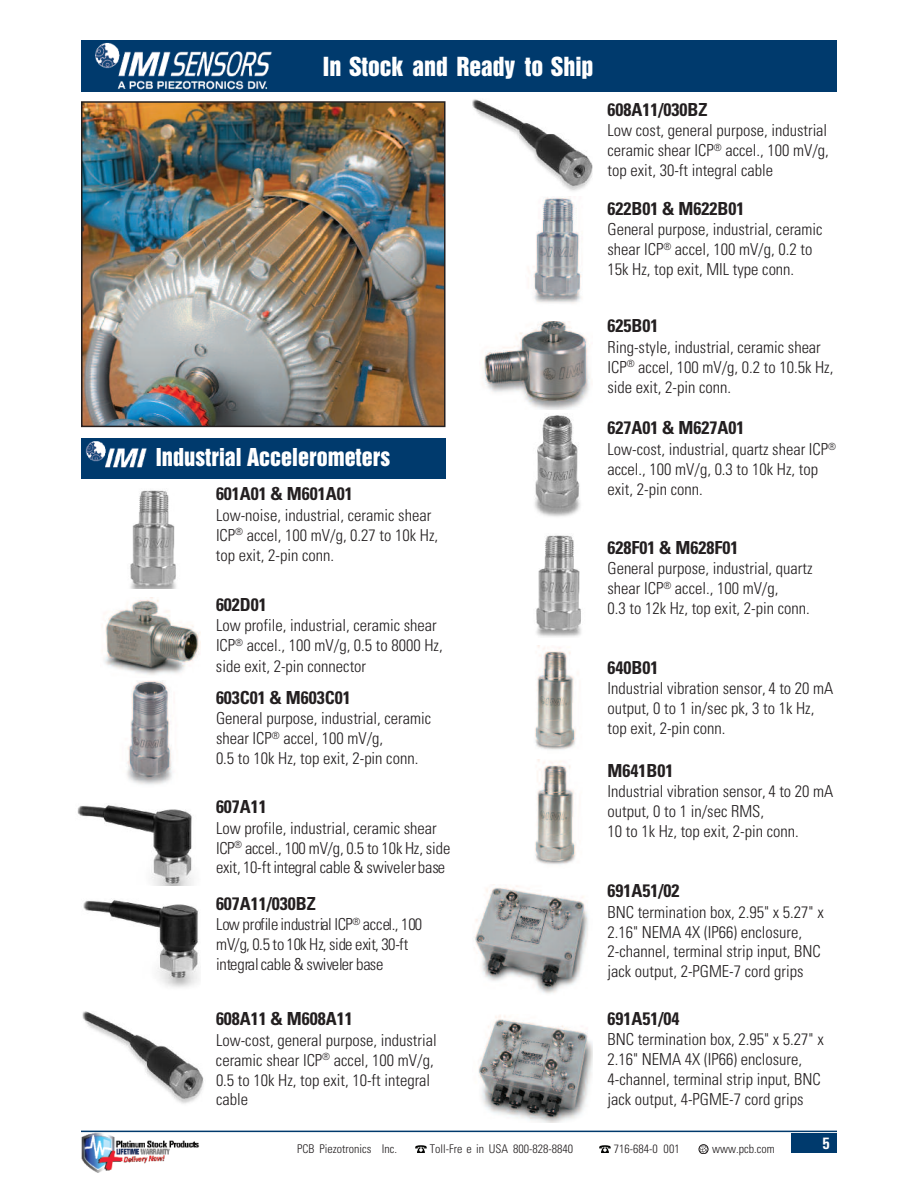
<style>
.page{position:relative;width:918px;height:1188px;background:#fff}
.page>*{position:absolute;margin:0;border:0;box-sizing:border-box;transform-origin:0 0}
.t1{font:24px "Swiss 921 BT Regular A";color:#fff}
.t2{font:22.5px "Swiss 921 BT Regular A";color:#fff}
.t3{font:700 condensed 18px "Univers";color:#231f20}
.t4{font:300 condensed 16.5px/19.8px "Univers";color:#231f20}
.t5{font:16.5px "Univers Condensed Bold TT";color:#fff}
.t6{font:300 condensed 12px "Univers";color:#231f20}
</style>
<div class="page">
<img style="left:81px;top:1130px;width:122px;height:43px">
<div style="left:81px;top:439px;width:365px;height:40px;background:#003a6d"></div>
<img style="left:130px;top:490px;width:46px;height:99px">
<img style="left:104px;top:597px;width:95px;height:78px">
<img style="left:127px;top:681px;width:45px;height:104px">
<img style="left:77px;top:805px;width:116px;height:81px">
<img style="left:83px;top:900px;width:116px;height:88px">
<img style="left:482px;top:321px;width:108px;height:88px">
<img style="left:534px;top:415px;width:47px;height:102px">
<img style="left:536px;top:535px;width:45px;height:102px">
<img style="left:535px;top:645px;width:41px;height:105px">
<svg style="left:535px;top:759px;width:41px;height:106px"></svg>
<img style="left:82px;top:1011px;width:122px;height:93px">
<img style="left:472px;top:99px;width:120px;height:92px">
<img style="left:533px;top:196px;width:49px;height:107px">
<img style="left:474px;top:885px;width:114px;height:109px">
<img style="left:478px;top:1015px;width:114px;height:108px">
<img style="left:84px;top:104px;width:359px;height:320px">
<div style="left:81px;top:101px;width:365px;height:326px;border:2px solid #231f20"></div>
<div style="left:792px;top:1134px;width:45px;height:19px;background:#003a6d"></div>
<hr style="left:81px;top:1131px;width:756px;height:1px;background:#003a6d">
<svg style="left:699px;top:1145px;width:9px;height:9px"></svg>
<svg style="left:599px;top:1145px;width:12px;height:8px"></svg>
<svg style="left:415px;top:1145px;width:12px;height:8px"></svg>
<img style="left:85px;top:441px;width:61px;height:27px">
<div style="left:81px;top:40px;width:756px;height:52px;background:#003a6d"></div>
<img style="left:95px;top:42px;width:177px;height:48px">
<h1 class="t1" style="left:323px;top:57px;width:272px">In Stock and Ready to Ship</h1>
<p class="t3" style="left:608px;top:103px;width:101px">608A11/030BZ</p>
<p class="t4" style="left:608px;top:122px;width:223px;text-align:justify">Low cost, general purpose, industrial ceramic shear ICP<sup>®</sup> accel., 100 mV/g, top exit, 30-ft integral cable</p>
<p class="t3" style="left:608px;top:202px;width:138px">622B01 &amp; M622B01</p>
<p class="t4" style="left:608px;top:221px;width:217px">General purpose, industrial, ceramic shear ICP<sup>®</sup> accel, 100 mV/g, 0.2 to<br>15k Hz, top exit, MIL type conn.</p>
<h2 class="t2" style="left:156px;top:448px;width:236px">Industrial Accelerometers</h2>
<p class="t3" style="left:216px;top:488px;width:138px">601A01 &amp; M601A01</p>
<p class="t4" style="left:216px;top:507px;width:224px">Low-noise, industrial, ceramic shear<br>ICP<sup>®</sup> accel, 100 mV/g, 0.27 to 10k Hz, top exit, 2-pin conn.</p>
<p class="t3" style="left:216px;top:598px;width:52px">602D01</p>
<p class="t4" style="left:216px;top:617px;width:228px;line-height:20.4px">Low profile, industrial, ceramic shear<br>ICP<sup>®</sup> accel., 100 mV/g, 0.5 to 8000 Hz, side exit, 2-pin connector</p>
<p class="t3" style="left:216px;top:691px;width:136px">603C01 &amp; M603C01</p>
<p class="t4" style="left:216px;top:710px;width:217px">General purpose, industrial, ceramic shear ICP<sup>®</sup> accel, 100 mV/g,<br>0.5 to 10k Hz, top exit, 2-pin conn.</p>
<p class="t3" style="left:216px;top:800px;width:52px">607A11</p>
<p class="t4" style="left:216px;top:819px;width:236px">Low profile, industrial, ceramic shear<br>ICP<sup>®</sup> accel., 100 mV/g, 0.5 to 10k Hz, side exit, 10-ftintegral cable &amp; swivelerbase</p>
<p class="t3" style="left:216px;top:897px;width:101px">607A11/030BZ</p>
<p class="t4" style="left:216px;top:916px;width:208px">Low profile industrial ICP<sup>®</sup> accel., 100 mV/g, 0.5 to 10k Hz, side exit, 30-ft integralcable &amp; swiveler base</p>
<p class="t3" style="left:216px;top:1012px;width:138px">608A11 &amp; M608A11</p>
<p class="t4" style="left:216px;top:1032px;width:222px">Low-cost, general purpose, industrial ceramic shear ICP<sup>®</sup> accel, 100 mV/g,<br>0.5 to 10k Hz, top exit, 10-ft integral cable</p>
<p class="t3" style="left:608px;top:320px;width:52px">625B01</p>
<p class="t4" style="left:608px;top:339px;width:227px">Ring-style, industrial, ceramic shear<br>ICP<sup>®</sup> accel, 100 mV/g, 0.2 to 10.5k Hz, side exit, 2-pin conn.</p>
<p class="t3" style="left:608px;top:422px;width:138px">627A01 &amp; M627A01</p>
<p class="t4" style="left:608px;top:441px;width:230px">Low-cost, industrial, quartz shear ICP<sup>® </sup>accel., 100 mV/g, 0.3 to 10k Hz, top exit, 2-pin conn.</p>
<p class="t3" style="left:608px;top:541px;width:132px">628F01 &amp; M628F01</p>
<p class="t4" style="left:608px;top:560px;width:207px">General purpose, industrial, quartz shear ICP<sup>®</sup> accel., 100 mV/g,<br>0.3 to 12k Hz, top exit, 2-pin conn.</p>
<p class="t3" style="left:608px;top:661px;width:52px">640B01</p>
<p class="t4" style="left:608px;top:680px;width:227px">Industrial vibration sensor, 4 to 20 mA output, 0 to 1 in/sec pk, 3 to 1k Hz, top exit, 2-pin conn.</p>
<p class="t3" style="left:608px;top:764px;width:67px">M641B01</p>
<p class="t4" style="left:608px;top:783px;width:227px">Industrial vibration sensor, 4 to 20 mA output, 0 to 1 in/sec RMS,<br>10 to 1k Hz, top exit, 2-pin conn.</p>
<p class="t3" style="left:608px;top:884px;width:73px">691A51/02</p>
<p class="t4" style="left:608px;top:903px;width:218px">BNC termination box, 2.95" x 5.27" x 2.16" NEMA 4X (IP66) enclosure, 2-channel, terminal strip input, BNC jack output, 2-PGME-7 cord grips</p>
<p class="t3" style="left:608px;top:1012px;width:73px">691A51/04</p>
<p class="t4" style="left:608px;top:1031px;width:218px">BNC termination box, 2.95" x 5.27" x 2.16" NEMA 4X (IP66) enclosure, 4-channel, terminal strip input, BNC jack output, 4-PGME-7 cord grips</p>
<p class="t6" style="left:297px;top:1144px;width:102px">PCB Piezotronics Inc.</p>
<p class="t6" style="left:430px;top:1144px;width:145px">Toll-Fre e in USA 800-828-8840</p>
<p class="t6" style="left:614px;top:1144px;width:67px">716-684-0 001</p>
<p class="t6" style="left:712px;top:1144px;width:64px">www.pcb.com</p>
<p class="t5" style="left:822px;top:1134px;width:9px">5</p>
</div>
